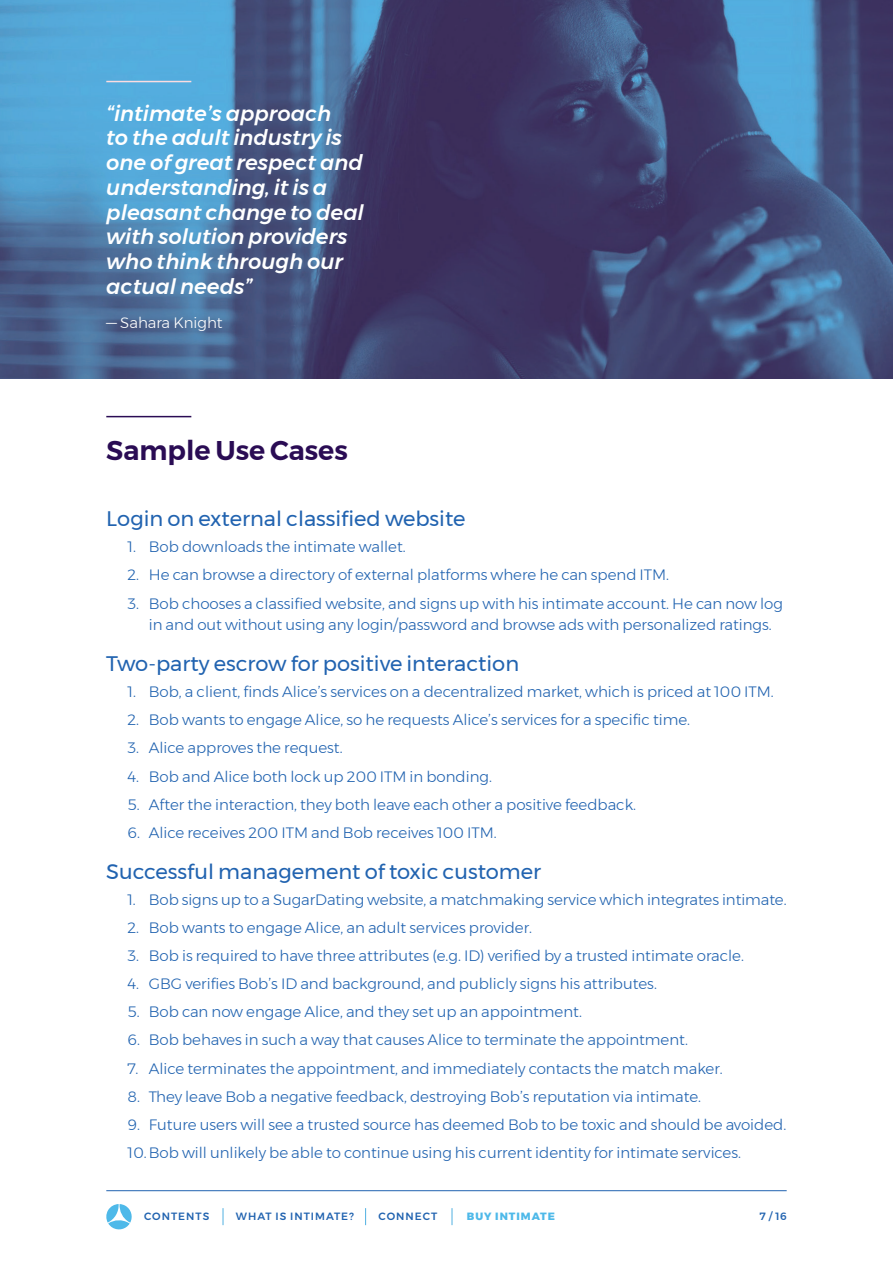
<style>
.page{position:relative;width:893px;height:1263px;background:#fff}
.page>*{position:absolute;margin:0;border:0;box-sizing:border-box;transform-origin:0 0}
.t1{font:600 27px "Montserrat";color:#2a0c54}
.t2{font:italic 500 21px/24.8px "Montserrat";color:#fff}
.t3{font:21px "Montserrat";color:#2163b0}
.t4{font:300 15px/21.8px "Montserrat";color:#2163b0}
.t5{font:300 15px "Montserrat";color:#fff}
.t6{font:500 10.5px "Montserrat";letter-spacing:.095em;color:#2163b0}
.t7{font:800 10.5px "Montserrat";letter-spacing:.095em;color:#4eb9e9}
</style>
<div class="page">
<hr style="left:106px;top:416px;width:85px;height:1px;background:#2a0c54">
<img style="left:0;top:0;width:893px;height:378px">
<hr style="left:106px;top:81px;width:85px;height:1px;background:#fbdce1">
<hr style="left:106px;top:1190px;width:681px;height:1px;background:#2163b0">
<svg style="left:106px;top:1204px;width:26px;height:26px"></svg>
<svg style="left:223px;top:1208px;width:1px;height:17px"></svg>
<svg style="left:365px;top:1208px;width:1px;height:17px"></svg>
<svg style="left:452px;top:1208px;width:1px;height:17px"></svg>
<h2 class="t2" style="left:106px;top:101px;width:259px">“intimate’s approach<br>to the adult industry is one of great respect and understanding, it is a pleasant change to deal with solution providers who think through our actual needs”</h2>
<p class="t5" style="left:106px;top:312px;width:118px">— Sahara Knight</p>
<h1 class="t1" style="left:106px;top:429px;width:243px">Sample Use Cases</h1>
<h2 class="t3" style="left:106px;top:503px;width:361px">Login on external classified website</h2>
<p class="t4" style="left:128px;top:536px;width:280px">1. Bob downloads the intimate wallet.</p>
<p class="t4" style="left:128px;top:564px;width:543px">2. He can browse a directory of external platforms where he can spend ITM.</p>
<p class="t4" style="left:149px;top:592px;width:636px;text-indent:-21px">3. Bob chooses a classified website, and signs up with his intimate account. He can now log in and out without using any login/password and browse ads with personalized ratings.</p>
<h2 class="t3" style="left:106px;top:648px;width:414px">Two-party escrow for positive interaction</h2>
<p class="t4" style="left:128px;top:681px;width:648px">1. Bob, a client, finds Alice’s services on a decentralized market, which is priced at 100 ITM.</p>
<p class="t4" style="left:128px;top:709px;width:564px">2. Bob wants to engage Alice, so he requests Alice’s services for a specific time.</p>
<p class="t4" style="left:128px;top:737px;width:217px">3. Alice approves the request.</p>
<p class="t4" style="left:128px;top:765px;width:366px">4. Bob and Alice both lock up 200 ITM in bonding.</p>
<p class="t4" style="left:128px;top:793px;width:510px">5. After the interaction, they both leave each other a positive feedback.</p>
<p class="t4" style="left:128px;top:821px;width:371px">6. Alice receives 200 ITM and Bob receives 100 ITM.</p>
<h2 class="t3" style="left:106px;top:855px;width:436px">Successful management of toxic customer</h2>
<p class="t4" style="left:128px;top:888px;width:660px">1. Bob signs up to a SugarDating website, a matchmaking service which integrates intimate.</p>
<p class="t4" style="left:128px;top:916px;width:406px">2. Bob wants to engage Alice, an adult services provider.</p>
<p class="t4" style="left:128px;top:944px;width:618px">3. Bob is required to have three attributes (e.g. ID) verified by a trusted intimate oracle.</p>
<p class="t4" style="left:128px;top:973px;width:531px">4. GBG verifies Bob’s ID and background, and publicly signs his attributes.</p>
<p class="t4" style="left:128px;top:1001px;width:456px">5. Bob can now engage Alice, and they set up an appointment.</p>
<p class="t4" style="left:128px;top:1029px;width:562px">6. Bob behaves in such a way that causes Alice to terminate the appointment.</p>
<p class="t4" style="left:128px;top:1057px;width:597px">7. Alice terminates the appointment, and immediately contacts the match maker.</p>
<p class="t4" style="left:128px;top:1085px;width:575px">8. They leave Bob a negative feedback, destroying Bob’s reputation via intimate.</p>
<p class="t4" style="left:128px;top:1113px;width:660px">9. Future users will see a trusted source has deemed Bob to be toxic and should be avoided.</p>
<p class="t4" style="left:128px;top:1141px;width:615px">10. Bob will unlikely be able to continue using his current identity for intimate services.</p>
<p class="t6" style="left:144px;top:1208px;width:67px">CONTENTS</p>
<p class="t6" style="left:236px;top:1208px;width:120px">WHAT IS INTIMATE?</p>
<p class="t6" style="left:379px;top:1208px;width:60px">CONNECT</p>
<p class="t7" style="left:467px;top:1208px;width:90px">BUY INTIMATE</p>
<p class="t6" style="left:760px;top:1208px;width:28px">7 / 16</p>
</div>
